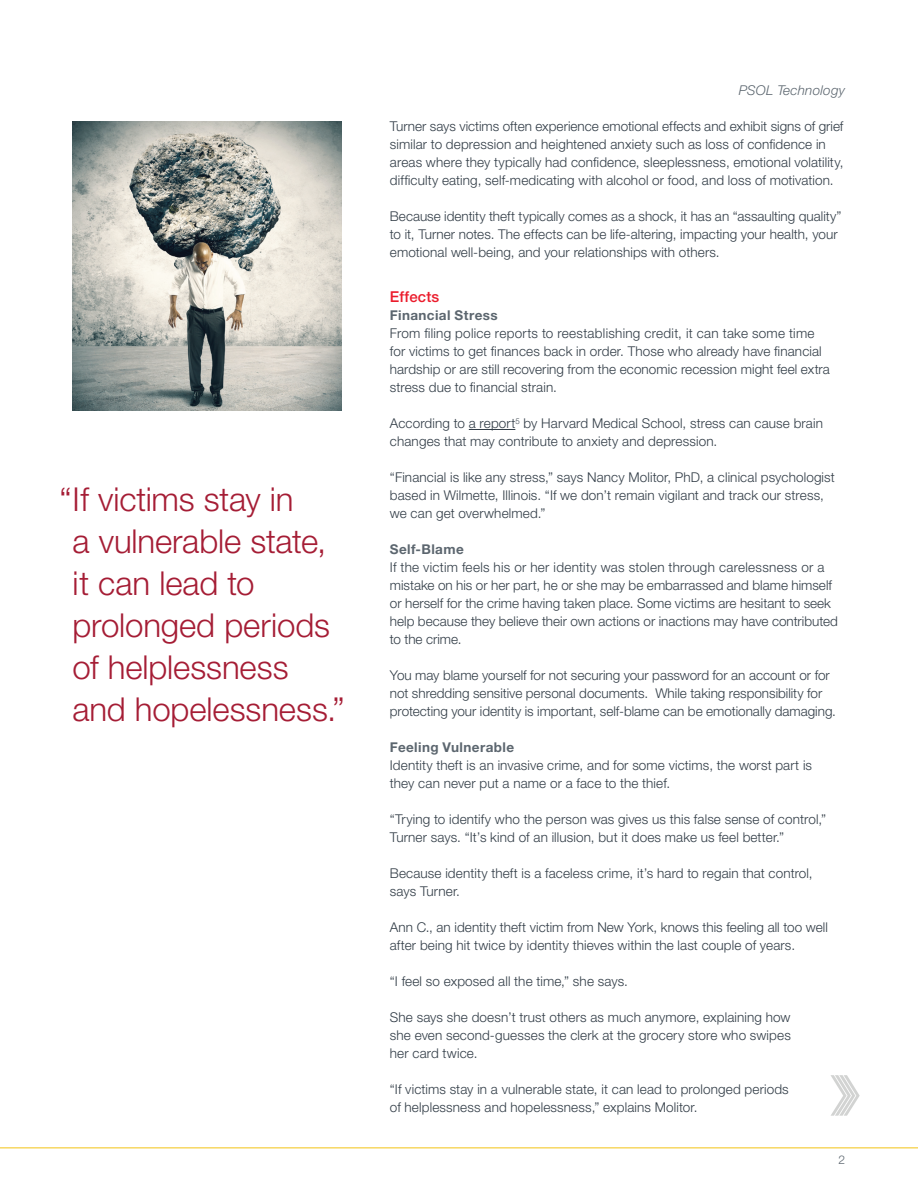
<style>
.page{position:relative;width:918px;height:1188px;background:#fff}
.page>*{position:absolute;margin:0;border:0;box-sizing:border-box;transform-origin:0 0}
.t1{font:300 33px/42px "Helvetica Neue LT Std";letter-spacing:-.005em;color:#a51d35}
.t2{font:500 15px "Helvetica Neue LT Std";letter-spacing:.01em;color:#eb1c2c}
.t3{font:300 13.5px/18px "Helvetica Neue LT Std";letter-spacing:.01em;color:#323d47}
.t4{font:700 13.5px "Helvetica Neue LT Std";letter-spacing:.03em;color:#5c666f}
.t5{font:italic 300 13.5px "Helvetica Neue LT Std";letter-spacing:.02em;color:#5c666f}
.t6{font:300 12px "Helvetica Neue LT Std";color:#5c666f}
</style>
<div class="page">
<hr style="left:0;top:1148px;width:918px;height:1px;background:#f3c314">
<img style="left:72px;top:122px;width:270px;height:289px">
<hr style="left:469px;top:429px;width:46px;height:1px;background:#323d47">
<svg style="left:831px;top:1075px;width:29px;height:41px"></svg>
<h1 class="t1" style="left:72px;top:478px;width:274px;text-indent:-13px">“If victims stay in<br>a vulnerable state, it can lead to prolonged periods of helplessness and hopelessness.”</h1>
<p class="t5" style="left:739px;top:82px;width:108px">PSOL Technology</p>
<p class="t3" style="left:390px;top:117px;width:455px">Turner says victims often experience emotional effects and exhibit signs of grief similar to depression and heightened anxiety such as loss of confidence in areas where they typically had confidence, sleeplessness, emotional volatility, difficulty eating, self-medicating with alcohol or food, and loss of motivation.</p>
<p class="t3" style="left:390px;top:207px;width:453px">Because identity theft typically comes as a shock, it has an “assaulting quality” to it, Turner notes. The effects can be life-altering, impacting your health, your emotional well-being, and your relationships with others.</p>
<p class="t2" style="left:390px;top:288px;width:51px">Effects</p>
<p class="t4" style="left:390px;top:307px;width:109px">Financial Stress</p>
<p class="t3" style="left:390px;top:324px;width:442px">From filing police reports to reestablishing credit, it can take some time for victims to get finances back in order. Those who already have financial hardship or are still recovering from the economic recession might feel extra stress due to financial strain.</p>
<p class="t3" style="left:390px;top:414px;width:435px">According to a report<sup>5</sup> by Harvard Medical School, stress can cause brain changes that may contribute to anxiety and depression.</p>
<p class="t3" style="left:390px;top:468px;width:446px">“Financial is like any stress,” says Nancy Molitor, PhD, a clinical psychologist based in Wilmette, Illinois. “If we don’t remain vigilant and track our stress, we can get overwhelmed.”</p>
<p class="t4" style="left:390px;top:541px;width:75px">Self-Blame</p>
<p class="t3" style="left:390px;top:558px;width:450px">If the victim feels his or her identity was stolen through carelessness or a mistake on his or her part, he or she may be embarrassed and blame himself or herself for the crime having taken place. Some victims are hesitant to seek help because they believe their own actions or inactions may have contributed to the crime.</p>
<p class="t3" style="left:390px;top:666px;width:448px">You may blame yourself for not securing your password for an account or for not shredding sensitive personal documents. While taking responsibility for protecting your identity is important, self-blame can be emotionally damaging.</p>
<p class="t4" style="left:390px;top:739px;width:126px">Feeling Vulnerable</p>
<p class="t3" style="left:390px;top:756px;width:424px">Identity theft is an invasive crime, and for some victims, the worst part is they can never put a name or a face to the thief.</p>
<p class="t3" style="left:390px;top:810px;width:438px">“Trying to identify who the person was gives us this false sense of control,”<br>Turner says. “It’s kind of an illusion, but it does make us feel better.”</p>
<p class="t3" style="left:390px;top:864px;width:424px">Because identity theft is a faceless crime, it’s hard to regain that control, says Turner.</p>
<p class="t3" style="left:390px;top:918px;width:440px">Ann C., an identity theft victim from New York, knows this feeling all too well after being hit twice by identity thieves within the last couple of years.</p>
<p class="t3" style="left:390px;top:972px;width:240px">“I feel so exposed all the time,” she says.</p>
<p class="t3" style="left:390px;top:1008px;width:402px;text-align:justify">She says she doesn’t trust others as much anymore, explaining how she even second-guesses the clerk at the grocery store who swipes her card twice.</p>
<p class="t3" style="left:390px;top:1080px;width:400px">“If victims stay in a vulnerable state, it can lead to prolonged periods of helplessness and hopelessness,” explains Molitor.</p>
<p class="t6" style="left:838px;top:1153px;width:8px">2</p>
</div>
